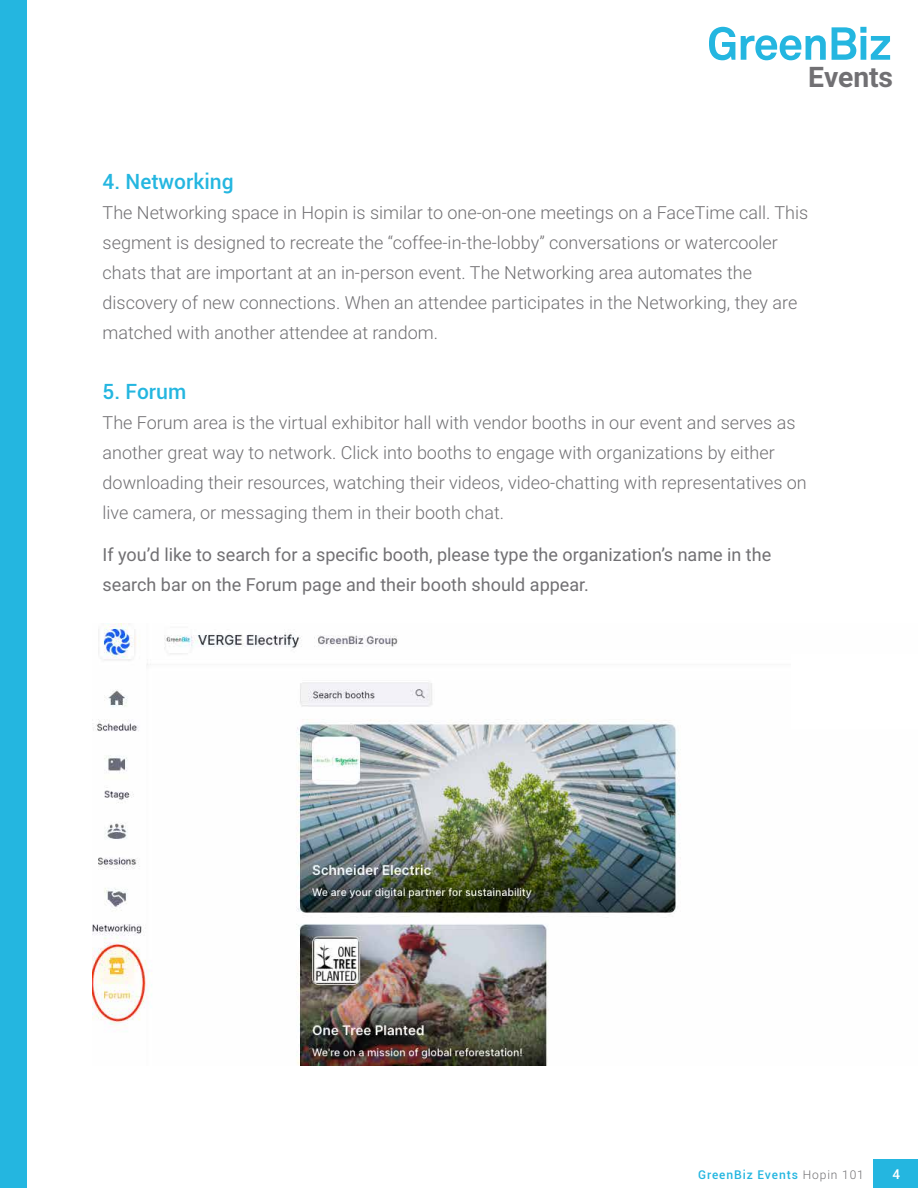
<style>
.page{position:relative;width:918px;height:1188px;background:#fff}
.page>*{position:absolute;margin:0;border:0;box-sizing:border-box;transform-origin:0 0}
.t1{font:700 28.35px "Roboto";letter-spacing:-.005em;color:#717073}
.t2{font:500 21px "Roboto";color:#24b6e0}
.t3{font:300 18px/30px "Roboto";color:#717073}
.t4{font:18px/30px "Roboto";color:#717073}
.t5{font:500 13.5px "Roboto";color:#fff}
.t6{font:500 12px "Roboto";letter-spacing:.075em;color:#24b6e0}
.s1{font-weight:300;color:#717073}
</style>
<div class="page">
<svg style="left:709px;top:27px;width:26px;height:33px"></svg>
<svg style="left:741px;top:35px;width:85px;height:25px"></svg>
<svg style="left:832px;top:27px;width:58px;height:33px"></svg>
<div style="left:0;top:0;width:27px;height:1188px;background:#24b6e0"></div>
<div style="left:874px;top:1160px;width:44px;height:28px;background:#24b6e0"></div>
<img style="left:92px;top:623px;width:588px;height:442px">
<h1 class="t1" style="left:808px;top:57px;width:86px">Events</h1>
<p class="t2" style="left:103px;top:167px;width:133px">4. Networking</p>
<p class="t3" style="left:103px;top:197px;width:707px">The Networking space in Hopin is similar to one-on-one meetings on a FaceTime call. This segment is designed to recreate the “coffee-in-the-lobby” conversations or watercooler chats that are important at an in-person event. The Networking area automates the discovery of new connections. When an attendee participates in the Networking, they are matched with another attendee at random.</p>
<p class="t2" style="left:103px;top:377px;width:85px">5. Forum</p>
<p class="t3" style="left:103px;top:407px;width:706px">The Forum area is the virtual exhibitor hall with vendor booths in our event and serves as another great way to network. Click into booths to engage with organizations by either downloading their resources, watching their videos, video-chatting with representatives on live camera, or messaging them in their booth chat.</p>
<p class="t4" style="left:103px;top:539px;width:670px">If you’d like to search for a specific booth, please type the organization’s name in the search bar on the Forum page and their booth should appear.</p>
<p class="t6" style="left:698px;top:1166px;width:167px">GreenBiz Events <span class="s1">Hopin 101</span></p>
<p class="t5" style="left:893px;top:1164px;width:9px">4</p>
</div>
